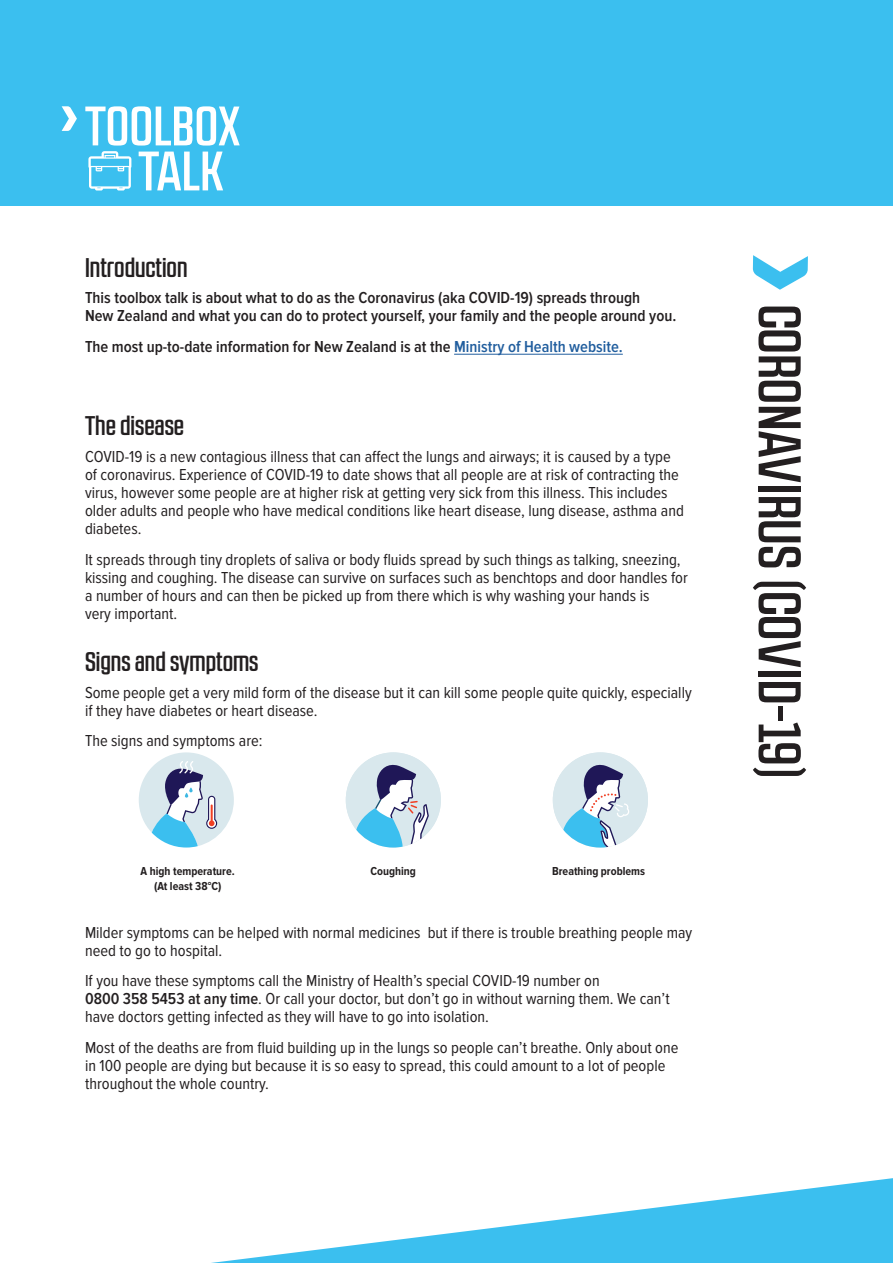
<style>
.page{position:relative;width:893px;height:1263px;background:#fff}
.page>*{position:absolute;margin:0;border:0;box-sizing:border-box;transform-origin:0 0}
.t1{font:500 60px "RB No 2.1 a";letter-spacing:.01em;color:#231f20}
.t2{font:500 55.5px/45px "RB No 2.1 a";letter-spacing:.01em;color:#fff;text-align:right}
.t3{font:500 27px "RB No 2.1 a";color:#231f20}
.t4{font:16.5px/18px "Proxima Nova Cond";color:#231f20}
.t5{font:600 16.5px/18px "Proxima Nova Cond";color:#231f20}
.t6{font:700 12px/15px "Proxima Nova Cond";color:#231f20;text-align:center}
.s1{color:#215e9e}
.s2{font-weight:600}
</style>
<div class="page">
<div style="left:0;top:0;width:893px;height:206px;background:#3bbfef"></div>
<svg style="left:211px;top:1178px;width:682px;height:85px"></svg>
<svg style="left:753px;top:255px;width:55px;height:35px"></svg>
<svg style="left:62px;top:106px;width:15px;height:25px"></svg>
<svg style="left:88px;top:151px;width:43px;height:39px"></svg>
<hr style="left:454px;top:354px;width:169px;height:1px;background:#215e9e">
<svg style="left:346px;top:752px;width:95px;height:95px"></svg>
<svg style="left:139px;top:752px;width:95px;height:95px"></svg>
<svg style="left:553px;top:752px;width:95px;height:95px"></svg>
<h2 class="t2" style="left:85px;top:103px;width:157px">TOOLBOX<br>TALK</h2>
<h3 class="t3" style="left:85px;top:252px;width:104px">Introduction</h3>
<p class="t5" style="left:85px;top:289px;width:593px">This toolbox talk is about what to do as the Coronavirus (aka COVID-19) spreads through<br>New Zealand and what you can do to protect yourself, your family and the people around you.</p>
<p class="t5" style="left:85px;top:338px;width:539px">The most up-to-date information for New Zealand is at the <span class="s1">Ministry of Health website.</span></p>
<h3 class="t3" style="left:85px;top:410px;width:101px">The disease</h3>
<p class="t4" style="left:85px;top:448px;width:600px">COVID-19 is a new contagious illness that can affect the lungs and airways; it is caused by a type of coronavirus. Experience of COVID-19 to date shows that all people are at risk of contracting the virus, however some people are at higher risk at getting very sick from this illness. This includes older adults and people who have medical conditions like heart disease, lung disease, asthma and diabetes.</p>
<p class="t4" style="left:85px;top:551px;width:604px">It spreads through tiny droplets of saliva or body fluids spread by such things as talking, sneezing, kissing and coughing. The disease can survive on surfaces such as benchtops and door handles for a number of hours and can then be picked up from there which is why washing your hands is<br>very important.</p>
<h3 class="t3" style="left:85px;top:646px;width:175px">Signs and symptoms</h3>
<p class="t4" style="left:85px;top:684px;width:608px">Some people get a very mild form of the disease but it can kill some people quite quickly, especially if they have diabetes or heart disease.</p>
<p class="t4" style="left:85px;top:732px;width:179px">The signs and symptoms are:</p>
<p class="t6" style="left:141px;top:864px;width:96px">A high temperature. (At least 38°C)</p>
<p class="t6" style="left:370px;top:864px;width:47px">Coughing</p>
<p class="t6" style="left:552px;top:864px;width:95px">Breathing problems</p>
<p class="t4" style="left:85px;top:924px;width:609px">Milder symptoms can be helped with normal medicines but if there is trouble breathing people may need to go to hospital.</p>
<p class="t4" style="left:85px;top:973px;width:586px">If you have these symptoms call the Ministry of Health’s special COVID-19 number on<br><span class="s2">0800 358 5453 at any time</span>. Or call your doctor, but don’t go in without warning them. We can’t have doctors getting infected as they will have to go into isolation.</p>
<p class="t4" style="left:85px;top:1039px;width:595px">Most of the deaths are from fluid building up in the lungs so people can’t breathe. Only about one in 100 people are dying but because it is so easy to spread, this could amount to a lot of people throughout the whole country.</p>
<h1 class="t1" style="left:814px;top:304px;width:475px;rotate:90deg">CORONAVIRUS (COVID-19)</h1>
</div>
